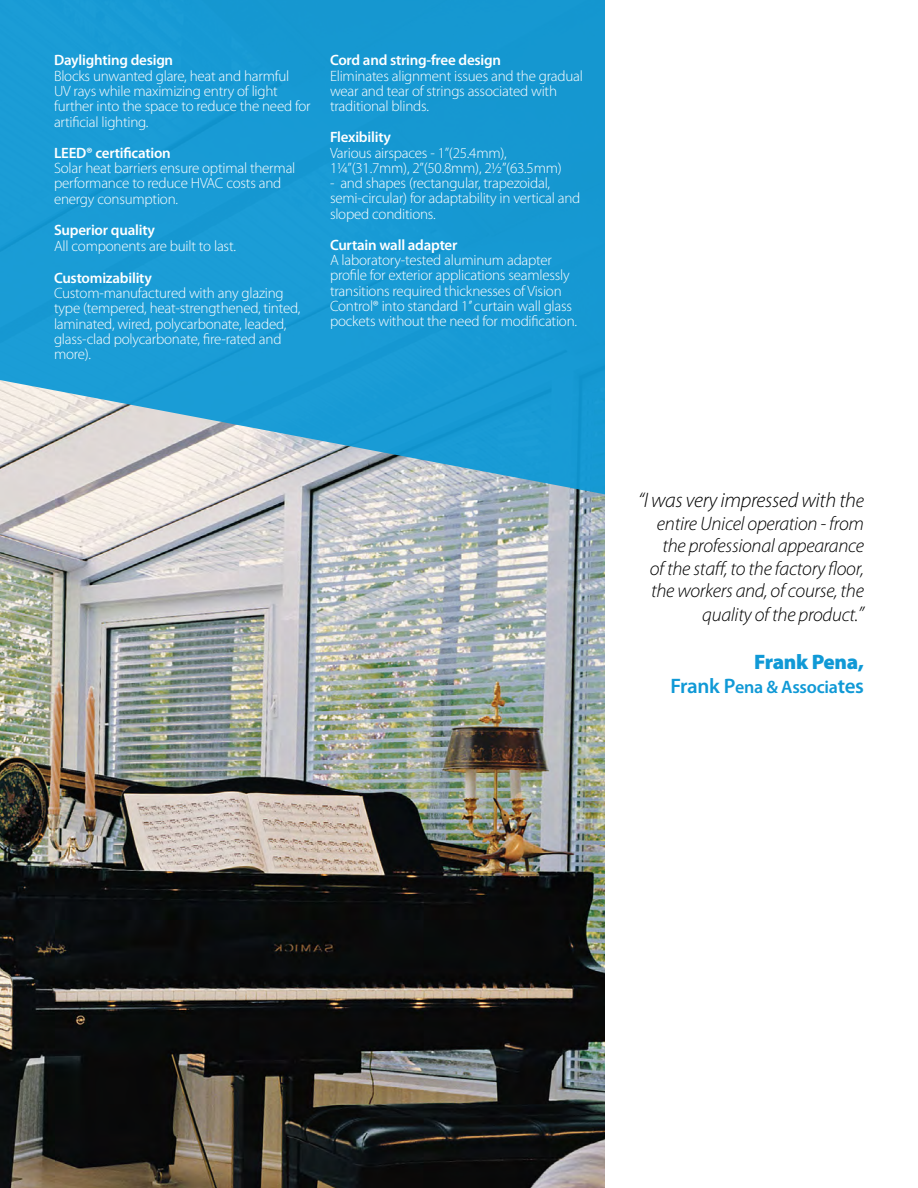
<style>
.page{position:relative;width:918px;height:1188px;background:#fff}
.page>*{position:absolute;margin:0;border:0;box-sizing:border-box;transform-origin:0 0}
.t1{font:italic 300 21px "Myriad Pro";letter-spacing:-.015em;color:#000}
.t2{font:900 21px "Myriad Pro";letter-spacing:-.015em;color:#1099d6}
.t3{font:italic 300 19.5px/23px "Myriad Pro";letter-spacing:-.015em;color:#000;text-align:right}
.t4{font:600 18px "Myriad Pro";letter-spacing:-.015em;color:#1099d6}
.t5{font:300 15px/15.3px "Myriad Pro";letter-spacing:-.015em;color:#fff}
.t6{font:600 15px "Myriad Pro";letter-spacing:-.015em;color:#fff}
.s1{font-size:19.5px}
.s2{font-size:21px}
</style>
<div class="page">
<img style="left:0;top:933px;width:605px;height:255px">
<div style="left:0;top:0;width:605px;height:189px;background:#1699d3"></div>
<div style="left:0;top:189px;width:605px;height:28px;background:#199bd5"></div>
<div style="left:0;top:217px;width:605px;height:29px;background:#199bd5"></div>
<div style="left:0;top:246px;width:605px;height:28px;background:#1a9cd5"></div>
<div style="left:0;top:274px;width:605px;height:29px;background:#1a9cd5"></div>
<img style="left:0;top:303px;width:605px;height:630px">
<p class="t6" style="left:54px;top:52px;width:121px">Daylighting design</p>
<p class="t5" style="left:54px;top:68px;width:258px">Blocks unwanted glare, heat and harmful<br>UV rays while maximizing entry of light further into the space to reduce the need for artificial lighting.</p>
<p class="t6" style="left:54px;top:144px;width:118px">LEED® certification</p>
<p class="t5" style="left:54px;top:160px;width:243px">Solar heat barriers ensure optimal thermal performance to reduce HVAC costs and energy consumption.</p>
<p class="t6" style="left:54px;top:222px;width:102px">Superior quality</p>
<p class="t5" style="left:54px;top:239px;width:184px">All components are built to last.</p>
<p class="t6" style="left:54px;top:269px;width:99px">Customizability</p>
<p class="t5" style="left:54px;top:286px;width:248px">Custom-manufactured with any glazing type (tempered, heat-strengthened, tinted, laminated, wired, polycarbonate, leaded, glass-clad polycarbonate, fire-rated and more).</p>
<p class="t6" style="left:330px;top:52px;width:173px">Cord and string-free design</p>
<p class="t5" style="left:330px;top:68px;width:254px">Eliminates alignment issues and the gradual wear and tear of strings associated with traditional blinds.</p>
<p class="t6" style="left:330px;top:129px;width:63px">Flexibility</p>
<p class="t5" style="left:330px;top:145px;width:233px">Various airspaces - 1”(25.4mm),<br>1¼”(31.7mm), 2”(50.8mm), 2½”(63.5mm)</p>
<p class="t5" style="left:330px;top:176px;width:252px">- and shapes (rectangular, trapezoidal, semi-circular) for adaptability in vertical and sloped conditions.</p>
<p class="t6" style="left:330px;top:236px;width:129px">Curtain wall adapter</p>
<p class="t5" style="left:330px;top:253px;width:249px">A laboratory-tested aluminum adapter profile for exterior applications seamlessly transitions required thicknesses of Vision Control® into standard 1’’ curtain wall glass pockets without the need for modification.</p>
<h1 class="t1" style="left:638px;top:489px;width:227px">“I was very impressed with th<span class="s1">e</span></h1>
<h2 class="t3" style="left:650px;top:512px;width:216px">entire Unicel operation - from the professional appearance of the staff, to the factory floor, the workers and, of course, the quality of the product.<span class="s2">”</span></h2>
<h1 class="t2" style="left:754px;top:650px;width:111px">Frank Pena,</h1>
<p class="t4" style="left:670px;top:677px;width:195px"><span class="s2">Frank P</span>ena &amp; Associa<span class="s2">tes</span></p>
</div>
